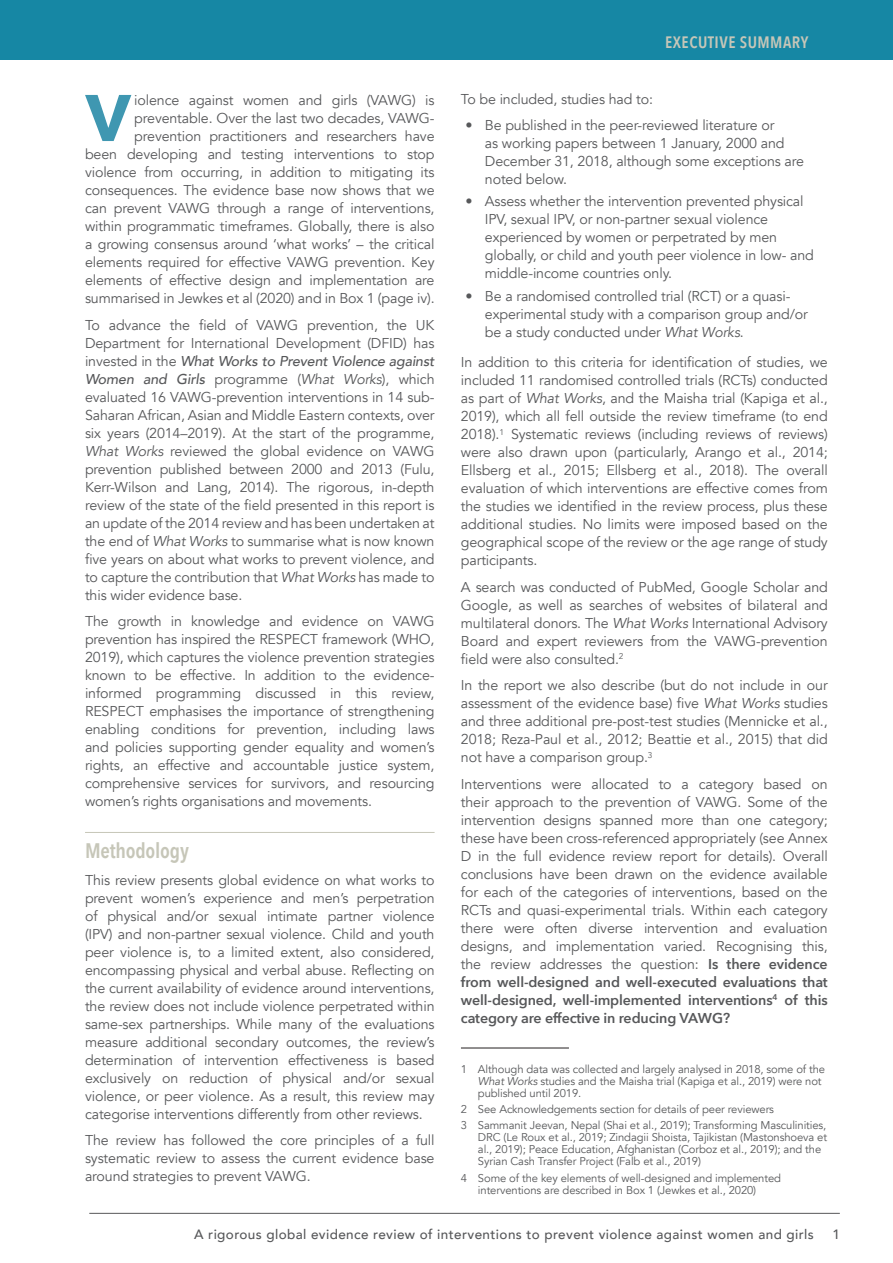
<style>
.page{position:relative;width:893px;height:1263px;background:#fff}
.page>*{position:absolute;margin:0;border:0;box-sizing:border-box;transform-origin:0 0}
.t1{font:700 65.1px "Avenir Next";color:#3f97b1}
.sub_1{font:600 21px "Avenir Next Condensed";letter-spacing:-.01em;color:#c6c6b8}
.t2{font:600 16.5px "Avenir Next Condensed";letter-spacing:.03em;color:#c6c6b8}
.t3{font:14.25px/18px "Avenir";letter-spacing:-.01em;color:#57585a;text-align:justify}
.sub_1-2{font:500 13.5px "Avenir";letter-spacing:.03em;color:#57585a}
.Footnote_text{font:11.25px/12px "Avenir";letter-spacing:-.01em;color:#57585a}
.s1{font-weight:500;font-style:italic}
.s2{font-style:italic}
.s3{font-weight:900}
.s4{font-family:"Avenir Next";font-weight:600}
</style>
<div class="page">
<hr style="left:89px;top:1213px;width:751px;height:1px;background:#57585a">
<div style="left:0;top:0;width:893px;height:60px;background:#1687a4"></div>
<hr style="left:85px;top:832px;width:350px;height:1px;background:#c6c6b8">
<hr style="left:461px;top:1048px;width:108px;height:1px;background:#231f20">
<p class="t3" style="left:85px;top:91px;width:351px;text-align:right">iolence against women and girls (VAWG) is preventable. Over the last two decades, VAWG&shy;prevention practitioners and researchers have<br>been developing and testing interventions to stop violence from occurring, in addition to mitigating its consequences. The evidence base now shows that we can prevent VAWG through a range of interventions, within programmatic timeframes. Globally, there is also a growing consensus around ‘what works’ – the critical elements required for effective VAWG prevention. Key elements of effective design and implementation are summarised in Jewkes et al (2020) and in Box 1 (page iv).</p>
<p class="t3" style="left:85px;top:316px;width:351px">To advance the field of VAWG prevention, the UK Department for International Development (DFID) has invested in the <span class="s1">What Works to Prevent Violence against Women and Girls</span> programme (<span class="s2">What Works</span>), which evaluated 16 VAWG-prevention interventions in 14 sub-Saharan African, Asian and Middle Eastern contexts, over six years (2014–2019). At the start of the programme, <span class="s2">What Works</span> reviewed the global evidence on VAWG prevention published between 2000 and 2013 (Fulu, Kerr-Wilson and Lang, 2014). The rigorous, in-depth review of the state of the field presented in this report is an update of the 2014 review and has been undertaken at the end of <span class="s2">What Works</span> to summarise what is now known five years on about what works to prevent violence, and to capture the contribution that <span class="s2">What Works</span> has made to this wider evidence base.</p>
<p class="t3" style="left:85px;top:612px;width:351px">The growth in knowledge and evidence on VAWG prevention has inspired the RESPECT framework (WHO, 2019), which captures the violence prevention strategies known to be effective. In addition to the evidence&shy;informed programming discussed in this review, RESPECT emphasises the importance of strengthening enabling conditions for prevention, including laws and policies supporting gender equality and women’s rights, an effective and accountable justice system, comprehensive services for survivors, and resourcing women’s rights organisations and movements.</p>
<p class="sub_1" style="left:85px;top:833px;width:105px">Methodology</p>
<p class="t3" style="left:85px;top:871px;width:351px">This review presents global evidence on what works to prevent women’s experience and men’s perpetration of physical and/or sexual intimate partner violence (IPV) and non-partner sexual violence. Child and youth peer violence is, to a limited extent, also considered, encompassing physical and verbal abuse. Reflecting on the current availability of evidence around interventions, the review does not include violence perpetrated within same-sex partnerships. While many of the evaluations measure additional secondary outcomes, the review’s determination of intervention effectiveness is based exclusively on reduction of physical and/or sexual violence, or peer violence. As a result, this review may categorise interventions differently from other reviews.</p>
<p class="t3" style="left:85px;top:1131px;width:351px">The review has followed the core principles of a full systematic review to assess the current evidence base around strategies to prevent VAWG.</p>
<p class="t1" style="left:86px;top:62px;width:46px">V</p>
<p class="t2" style="left:665px;top:28px;width:145px">EXECUTIVE SUMMARY</p>
<p class="t3" style="left:461px;top:90px;width:194px">To be included, studies had to:</p>
<p class="t3" style="left:485px;top:116px;width:321px;text-align:left;text-indent:-20px"><span class="s3">•</span> Be published in the peer-reviewed literature or<br>as working papers between 1 January, 2000 and December 31, 2018, although some exceptions are noted below.</p>
<p class="t3" style="left:485px;top:193px;width:330px;text-align:left;text-indent:-20px"><span class="s3">•</span> Assess whether the intervention prevented physical IPV, sexual IPV, or non-partner sexual violence experienced by women or perpetrated by men globally, or child and youth peer violence in low- and middle-income countries only.</p>
<p class="t3" style="left:485px;top:287px;width:324px;text-align:left;text-indent:-20px"><span class="s3">•</span> Be a randomised controlled trial (RCT) or a quasi&shy;experimental study with a comparison group and/or be a study conducted under <span class="s2">What Works</span>.</p>
<p class="t3" style="left:461px;top:354px;width:368px">In addition to this criteria for identification of studies, we included 11 randomised controlled trials (RCTs) conducted as part of <span class="s2">What Works</span>, and the Maisha trial (Kapiga et al., 2019), which all fell outside the review timeframe (to end 2018).<sup>1</sup> Systematic reviews (including reviews of reviews) were also drawn upon (particularly, Arango et al., 2014; Ellsberg et al., 2015; Ellsberg et al., 2018). The overall evaluation of which interventions are effective comes from the studies we identified in the review process, plus these additional studies. No limits were imposed based on the geographical scope of the review or the age range of study participants.</p>
<p class="t3" style="left:461px;top:578px;width:368px">A search was conducted of PubMed, Google Scholar and Google, as well as searches of websites of bilateral and multilateral donors. The <span class="s2">What Works</span> International Advisory Board and expert reviewers from the VAWG-prevention field were also consulted.<sup>2</sup></p>
<p class="t3" style="left:461px;top:677px;width:368px">In the report we also describe (but do not include in our assessment of the evidence base) five <span class="s2">What Works</span> studies and three additional pre-post-test studies (Mennicke et al., 2018; Reza-Paul et al., 2012; Beattie et al., 2015) that did not have a comparison group.<sup>3</sup></p>
<p class="t3" style="left:461px;top:775px;width:368px">Interventions were allocated to a category based on their approach to the prevention of VAWG. Some of the intervention designs spanned more than one category; these have been cross-referenced appropriately (see Annex D in the full evidence review report for details). Overall conclusions have been drawn on the evidence available for each of the categories of interventions, based on the RCTs and quasi-experimental trials. Within each category there were often diverse intervention and evaluation designs, and implementation varied. Recognising this, the review addresses the question: <span class="s4">Is there evidence from well-designed and well-executed evaluations that well-designed, well-implemented interventions</span><sup>4</sup> <span class="s4">of this category are effective in reducing VAWG?</span></p>
<p class="Footnote_text" style="left:478px;top:1063px;width:349px;text-indent:-17px">1 Although data was collected and largely analysed in 2018, some of the<br><span class="s2">What Works</span> studies and the Maisha trial (Kapiga et al., 2019) were not published until 2019.</p>
<p class="Footnote_text" style="left:461px;top:1103px;width:315px">2 See Acknowledgements section for details of peer reviewers</p>
<p class="Footnote_text" style="left:478px;top:1119px;width:351px;text-indent:-17px">3 Sammanit Jeevan, Nepal (Shai et al., 2019); Transforming Masculinities, DRC (Le Roux et al., 2019; Zindagii Shoista, Tajikistan (Mastonshoeva et al., 2019); Peace Education, Afghanistan (Corboz et al., 2019); and the Syrian Cash Transfer Project (Falb et al., 2019)</p>
<p class="Footnote_text" style="left:478px;top:1172px;width:305px;text-indent:-17px">4 Some of the key elements of well-designed and implemented interventions are described in Box 1 (Jewkes et al., 2020)</p>
<p class="sub_1-2" style="left:194px;top:1223px;width:621px">A rigorous global evidence review of interventions to prevent violence against women and girls</p>
<p class="sub_1-2" style="left:832px;top:1223px;width:9px">1</p>
</div>
